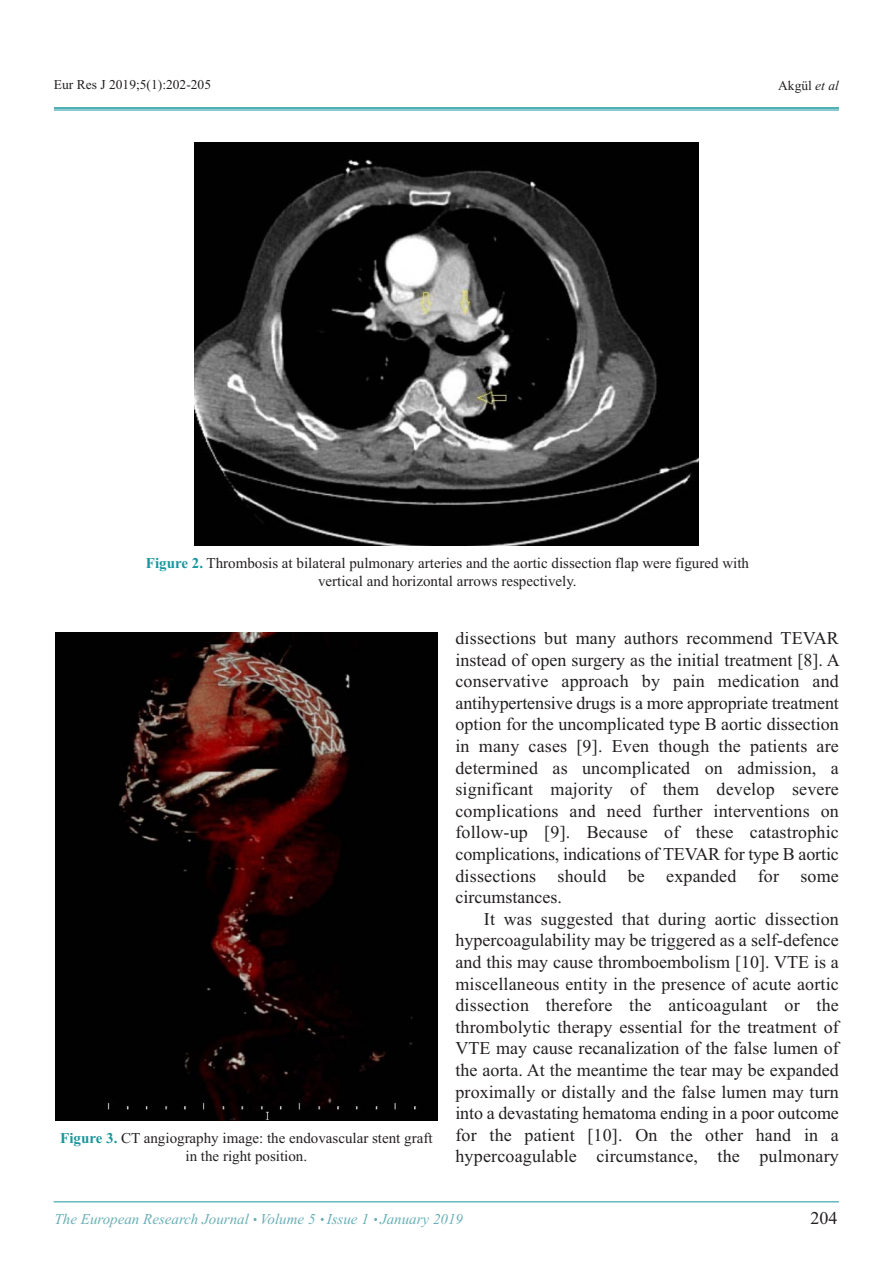
<style>
.page{position:relative;width:893px;height:1263px;background:#fff}
.page>*{position:absolute;margin:0;border:0;box-sizing:border-box;transform-origin:0 0}
.t1{font:18px/21.6px "Times New Roman";letter-spacing:.01em;color:#231f20;text-align:justify}
.t2{font:15px/18px "Times New Roman";color:#231f20;text-align:center}
.t3{font:italic 15px "Times New Roman";color:#67afb5}
.t4{font:13.5px "Times New Roman";color:#231f20}
.s1{font-style:italic}
.s2{font-weight:700;color:#18979e}
</style>
<div class="page">
<hr style="left:54px;top:1201px;width:785px;height:1px;background:#18979e">
<hr style="left:54px;top:107px;width:785px;height:2px;background:#18979e">
<hr style="left:54px;top:110px;width:785px;height:1px;background:#18979e">
<img style="left:55px;top:632px;width:382px;height:488px">
<img style="left:195px;top:143px;width:504px;height:402px">
<p class="t4" style="left:54px;top:77px;width:159px">Eur Res J 2019;5(1):202-205</p>
<p class="t4" style="left:778px;top:77px;width:62px">Akgül <span class="s1">et al</span></p>
<p class="t2" style="left:146px;top:553px;width:605px"><span class="s2">Figure 2.</span> Thrombosis at bilateral pulmonary arteries and the aortic dissection flap were figured with vertical and horizontal arrows respectively.</p>
<p class="t2" style="left:60px;top:1129px;width:374px"><span class="s2">Figure 3.</span> CT angiography image: the endovascular stent graft in the right position.</p>
<p class="t1" style="left:455px;top:627px;width:386px">dissections but many authors recommend TEVAR instead of open surgery as the initial treatment [8]. A conservative approach by pain medication and antihypertensive drugs is a more appropriate treatment option for the uncomplicated type B aortic dissection in many cases [9]. Even though the patients are determined as uncomplicated on admission, a significant majority of them develop severe complications and need further interventions on follow-up [9]. Because of these catastrophic complications, indications of TEVAR for type B aortic dissections should be expanded for some circumstances.</p>
<p class="t1" style="left:455px;top:908px;width:385px;text-indent:28px">It was suggested that during aortic dissection hypercoagulability may be triggered as a self-defence and this may cause thromboembolism [10]. VTE is a miscellaneous entity in the presence of acute aortic dissection therefore the anticoagulant or the thrombolytic therapy essential for the treatment of VTE may cause recanalization of the false lumen of the aorta. At the meantime the tear may be expanded proximally or distally and the false lumen may turn into a devastating hematoma ending in a poor outcome for the patient [10]. On the other hand in a hypercoagulable circumstance, the pulmonary</p>
<p class="t3" style="left:55px;top:1210px;width:410px">The European Research Journal Volume 5 Issue 1 January 2019</p>
<p class="t1" style="left:811px;top:1206px;width:28px">204</p>
</div>
